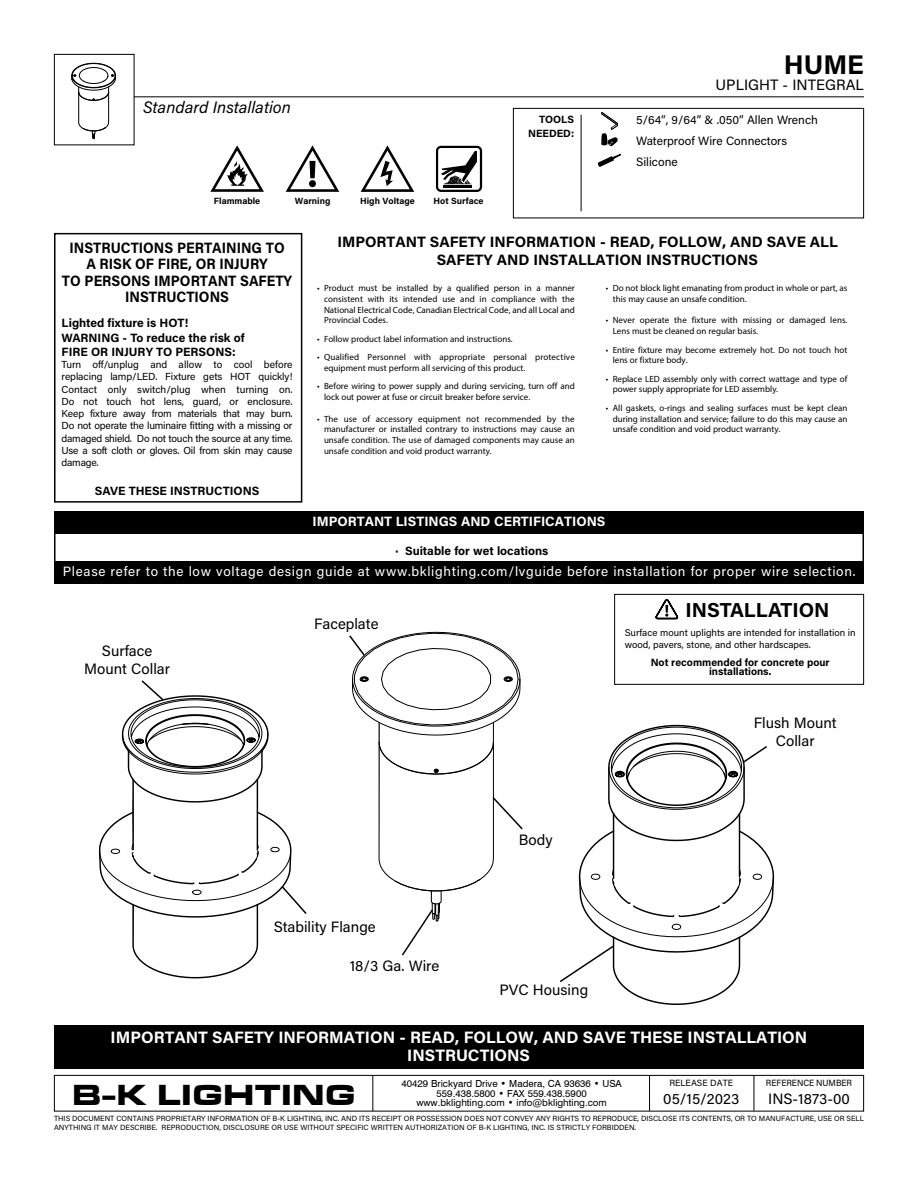
<style>
.page{position:relative;width:918px;height:1188px;background:#fff}
.page>*{position:absolute;margin:0;border:0;box-sizing:border-box;transform-origin:0 0}
.t1{font:30px "Microgramma D Bold Exte";letter-spacing:.055em;color:#000}
.t2{font:700 27px "Acumin Pro";color:#000}
.t3{font:700 20.25px "Acumin Pro";letter-spacing:-.005em;color:#000}
.t4{font:700 16.5px/18px "Acumin Pro";color:#fff}
.t5{font:italic 16.5px "Acumin Pro";color:#000}
.t6{font:15px/18px "Acumin Pro";color:#000;text-align:center}
.t7{font:700 15px/18px "Acumin Pro";color:#000}
.t8{font:700 15px/16.5px "Acumin Pro";color:#000;text-align:center;scale:.93 1}
.t9{font:13.5px "Acumin Pro";letter-spacing:.05em;color:#fff}
.t10{font:700 13.5px "Acumin Pro";color:#fff}
.t11{font:700 12px/14.4px "Acumin Pro";color:#000}
.t12{font:12px/21px "Acumin Pro";color:#000}
.t13{font:700 10.5px/13.8px "Acumin Pro";color:#000;text-align:right}
.t14{font:10.2px/12.3px "Acumin Pro";letter-spacing:-.02em;color:#000;text-align:justify}
.t15{font:9.75px/9.8px "Swiss 721 BT";color:#000;text-align:center}
.t16{font:9.75px/11.2px "Acumin Pro";color:#000}
.t17{font:9px/10.8px "Myriad Pro";color:#000}
.t18{font:700 9px "Acumin Pro";color:#000}
.t19{font:9px "Acumin Pro";color:#000;scale:.95 1}
.t20{font:9px "Acumin Pro";color:#000}
.t21{font:7.5px/9px "Acumin Pro";color:#000}
</style>
<div class="page">
<svg style="left:286px;top:145px;width:53px;height:47px"></svg>
<div style="left:436px;top:145px;width:46px;height:47px;background:#f8f8f8"></div>
<div style="left:437px;top:147px;width:44px;height:44px;background:#fff;border-radius:4px"></div>
<div style="left:436px;top:146px;width:46px;height:46px;border:2px solid #000;border-radius:4px"></div>
<svg style="left:441px;top:151px;width:36px;height:34px"></svg>
<hr style="left:444px;top:185px;width:28px;height:2px;background:#000">
<svg style="left:361px;top:145px;width:54px;height:47px"></svg>
<hr style="left:124px;top:96px;width:740px;height:1px;background:#000">
<svg style="left:210px;top:145px;width:54px;height:47px"></svg>
<div style="left:54px;top:233px;width:248px;height:270px;border:2px solid #000"></div>
<div style="left:54px;top:525px;width:810px;height:38px;border:2px solid #000"></div>
<div style="left:54px;top:511px;width:810px;height:23px;background:#000"></div>
<div style="left:513px;top:108px;width:351px;height:110px;border:1px solid #000"></div>
<hr style="left:581px;top:115px;width:1px;height:96px;background:#000">
<svg style="left:601px;top:112px;width:17px;height:34px"></svg>
<div style="left:54px;top:562px;width:810px;height:22px;background:#000"></div>
<div style="left:54px;top:1025px;width:810px;height:44px;background:#000"></div>
<div style="left:54px;top:1075px;width:810px;height:37px;border:1px solid #000"></div>
<hr style="left:754px;top:1075px;width:1px;height:36px;background:#000">
<hr style="left:649px;top:1075px;width:1px;height:36px;background:#000">
<hr style="left:372px;top:1076px;width:1px;height:35px;background:#000">
<svg style="left:560px;top:724px;width:215px;height:281px"></svg>
<svg style="left:349px;top:631px;width:174px;height:325px"></svg>
<svg style="left:98px;top:680px;width:209px;height:299px"></svg>
<div style="left:614px;top:594px;width:250px;height:91px;border:1px solid #000"></div>
<svg style="left:655px;top:599px;width:23px;height:20px"></svg>
<svg style="left:598px;top:154px;width:23px;height:12px"></svg>
<div style="left:54px;top:57px;width:80px;height:88px;background:#fff"></div>
<svg style="left:72px;top:63px;width:44px;height:77px"></svg>
<div style="left:54px;top:54px;width:80px;height:91px;border:1px solid #000"></div>
<h3 class="t5" style="left:143px;top:96px;width:149px">Standard Installation</h3>
<p class="t18" style="left:214px;top:195px;width:48px">Flammable</p>
<p class="t18" style="left:295px;top:195px;width:37px">Warning</p>
<p class="t18" style="left:360px;top:195px;width:56px">High Voltage</p>
<p class="t18" style="left:434px;top:195px;width:51px">Hot Surface</p>
<p class="t13" style="left:528px;top:112px;width:47px">TOOLS<br>NEEDED:</p>
<h2 class="t2" style="left:784px;top:45px;width:82px">HUME</h2>
<h3 class="t6" style="left:716px;top:75px;width:150px">UPLIGHT - INTEGRAL</h3>
<h3 class="t12" style="left:636px;top:109px;width:183px">5/64”, 9/64” &amp; .050” Allen Wrench<br>Waterproof Wire Connectors<br>Silicone</h3>
<h3 class="t8" style="left:62px;top:239px;width:249px">INSTRUCTIONS PERTAINING TO<br>A RISK OF FIRE, OR INJURY<br>TO PERSONS IMPORTANT SAFETY<br>INSTRUCTIONS</h3>
<h3 class="t11" style="left:62px;top:315px;width:185px">Lighted fixture is HOT!<br>WARNING - To reduce the risk of<br>FIRE OR INJURY TO PERSONS:</h3>
<p class="t14" style="left:62px;top:358px;width:233px">Turn off/unplug and allow to cool before replacing lamp/LED. Fixture gets HOT quickly!<br>Contact only switch/plug when turning on.<br>Do not touch hot lens, guard, or enclosure.<br>Keep fixture away from materials that may burn.<br>Do not operate the luminaire fitting with a missing or damaged shield. Do not touch the source at any time.<br>Use a soft cloth or gloves. Oil from skin may cause damage.</p>
<h3 class="t11" style="left:95px;top:483px;width:166px">SAVE THESE INSTRUCTIONS</h3>
<h3 class="t7" style="left:437px;top:232px;width:403px;text-indent:-99px">IMPORTANT SAFETY INFORMATION - READ, FOLLOW, AND SAVE ALL<br>SAFETY AND INSTALLATION INSTRUCTIONS</h3>
<p class="t17" style="left:324px;top:282px;width:252px;text-align:justify;text-indent:-7px">• Product must be installed by a qualified person in a manner consistent with its intended use and in compliance with the National Electrical Code, Canadian Electrical Code, and all Local and Provincial Codes.</p>
<p class="t17" style="left:317px;top:333px;width:197px">• Follow product label information and instructions.</p>
<p class="t17" style="left:324px;top:351px;width:252px;text-indent:-7px">• Qualified Personnel with appropriate personal protective equipment must perform all servicing of this product.</p>
<p class="t17" style="left:324px;top:381px;width:252px;text-indent:-7px">• Before wiring to power supply and during servicing, turn off and lock out power at fuse or circuit breaker before service.</p>
<p class="t17" style="left:324px;top:413px;width:252px;text-align:justify;text-indent:-7px">• The use of accessory equipment not recommended by the manufacturer or installed contrary to instructions may cause an unsafe condition. The use of damaged components may cause an unsafe condition and void product warranty.</p>
<p class="t17" style="left:613px;top:282px;width:236px;text-indent:-7px">• Do not block light emanating from product in whole or part, as this may cause an unsafe condition.</p>
<p class="t17" style="left:613px;top:315px;width:236px;text-indent:-7px">• Never operate the fixture with missing or damaged lens.<br>Lens must be cleaned on regular basis.</p>
<p class="t17" style="left:613px;top:344px;width:236px;text-indent:-7px">• Entire fixture may become extremely hot. Do not touch hot lens or fixture body.</p>
<p class="t17" style="left:613px;top:373px;width:236px;text-indent:-7px">• Replace LED assembly only with correct wattage and type of power supply appropriate for LED assembly.</p>
<p class="t17" style="left:613px;top:402px;width:236px;text-align:justify;text-indent:-7px">• All gaskets, o-rings and sealing surfaces must be kept clean during installation and service; failure to do this may cause an unsafe condition and void product warranty.</p>
<h3 class="t10" style="left:313px;top:511px;width:294px">IMPORTANT LISTINGS AND CERTIFICATIONS</h3>
<h3 class="t11" style="left:396px;top:543px;width:154px">· Suitable for wet locations</h3>
<h3 class="t9" style="left:63px;top:562px;width:794px">Please refer to the low voltage design guide at www.bklighting.com/lvguide before installation for proper wire selection.</h3>
<h3 class="t6" style="left:84px;top:642px;width:87px">Surface<br>Mount Collar</h3>
<h3 class="t6" style="left:314px;top:614px;width:66px">Faceplate</h3>
<h3 class="t6" style="left:274px;top:918px;width:103px">Stability Flange</h3>
<h3 class="t6" style="left:350px;top:956px;width:91px">18/3 Ga. Wire</h3>
<h3 class="t6" style="left:519px;top:830px;width:35px">Body</h3>
<h3 class="t3" style="left:686px;top:595px;width:146px">INSTALLATION</h3>
<p class="t16" style="left:625px;top:627px;width:233px">Surface mount uplights are intended for installation in wood, pavers, stone, and other hardscapes.</p>
<p class="t13" style="left:651px;top:657px;width:180px;line-height:9px;text-align:center">Not recommended for concrete pour installations.</p>
<h3 class="t6" style="left:754px;top:713px;width:85px">Flush Mount<br>Collar</h3>
<h3 class="t6" style="left:499px;top:981px;width:90px">PVC Housing</h3>
<h3 class="t4" style="left:407px;top:1027px;width:402px;text-indent:-297px">IMPORTANT SAFETY INFORMATION - READ, FOLLOW, AND SAVE THESE INSTALLATION<br>INSTRUCTIONS</h3>
<h1 class="t1" style="left:73px;top:1075px;width:283px">B-K LIGHTING</h1>
<p class="t15" style="left:401px;top:1078px;width:222px">40429 Brickyard Drive • Madera, CA 93636 • USA<br>559.438.5800 • FAX 559.438.5900</p>
<p class="t15" style="left:416px;top:1098px;width:192px">www.bklighting.com • info@bklighting.com</p>
<p class="t20" style="left:669px;top:1077px;width:65px">RELEASE DATE</p>
<h3 class="t6" style="left:663px;top:1089px;width:77px">05/15/2023</h3>
<p class="t19" style="left:766px;top:1077px;width:92px">REFERENCE NUMBER</p>
<h3 class="t6" style="left:768px;top:1089px;width:83px">INS-1873-00</h3>
<p class="t21" style="left:54px;top:1113px;width:812px">THIS DOCUMENT CONTAINS PROPRIETARY INFORMATION OF B-K LIGHTING, INC. AND ITS RECEIPT OR POSSESSION DOES NOT CONVEY ANY RIGHTS TO REPRODUCE, DISCLOSE ITS CONTENTS, OR TO MANUFACTURE, USE OR SELL<br>ANYTHING IT MAY DESCRIBE. REPRODUCTION, DISCLOSURE OR USE WITHOUT SPECIFIC WRITTEN AUTHORIZATION OF B-K LIGHTING, INC. IS STRICTLY FORBIDDEN.</p>
</div>
